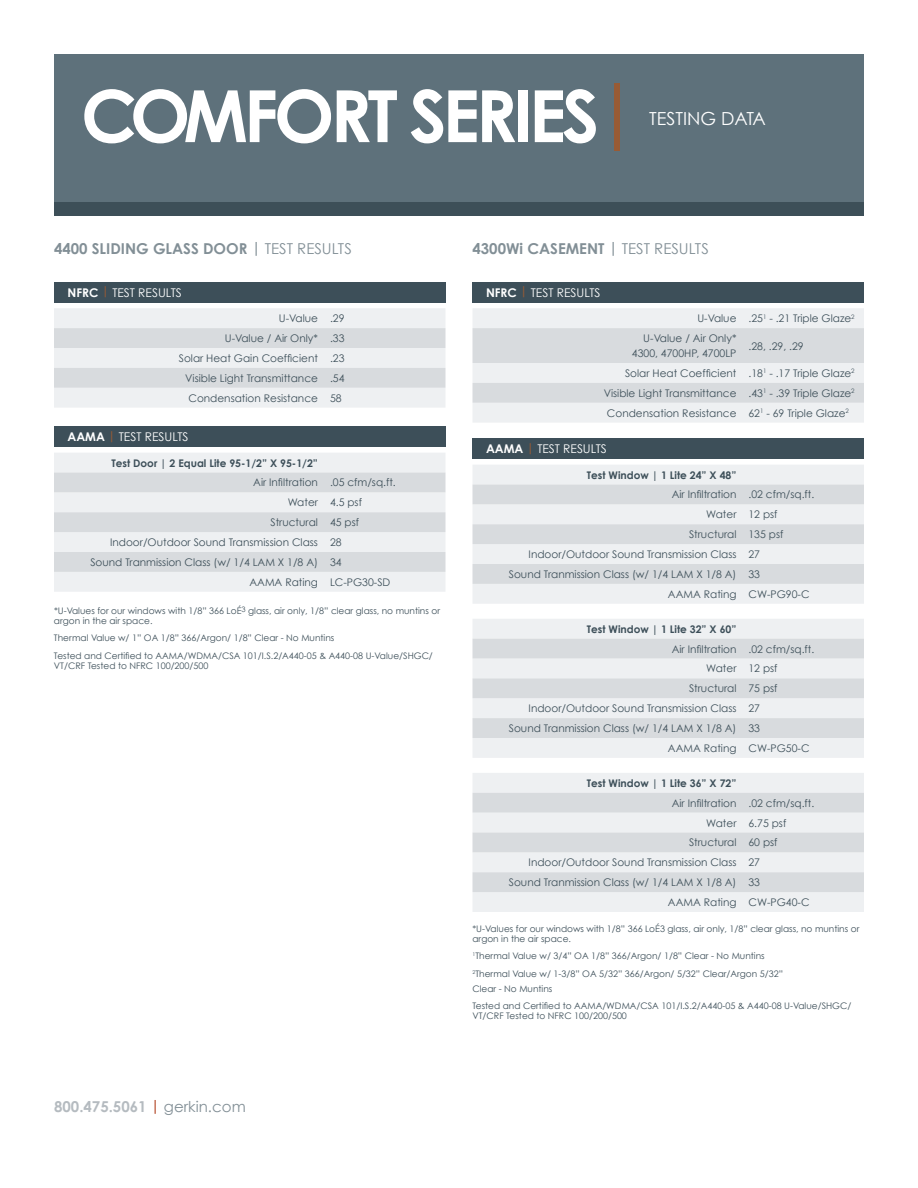
<style>
.page{position:relative;width:918px;height:1188px;background:#fff}
.page>*{position:absolute;margin:0;border:0;box-sizing:border-box;transform-origin:0 0}
.t1{font:700 72px "Century Gothic";color:#fff}
.t2{font:18px "Century Gothic";color:#fff}
.t3{font:700 15px "Century Gothic";color:#828f96}
.t4{font:15px "Century Gothic";color:#828f96}
.t5{font:700 15px "Century Gothic";color:#b5bbc0}
.t6{font:12px "Century Gothic";color:#fff}
.t7{font:700 12px "Century Gothic";color:#fff}
.t8{font:10.5px/20px "Century Gothic";color:#3d4f59}
.t9{font:700 10.5px "Century Gothic";color:#3d4f59}
.t10{font:9px/17.2px "Century Gothic";color:#3d4f59}
.s1{color:#985b35}
.s2{font-weight:700}
.s3{font-weight:700;color:#985b35}
.s4{color:#b54b2b}
.s5{font-weight:400;color:#828f96}
</style>
<div class="page">
<div style="left:54px;top:54px;width:810px;height:155px;background:#5e717b"></div>
<div style="left:54px;top:202px;width:810px;height:14px;background:#3d4f58"></div>
<div style="left:472px;top:282px;width:392px;height:20px;background:#3d4f59"></div>
<div style="left:473px;top:308px;width:391px;height:115px;background:#eef0f2"></div>
<svg style="left:472px;top:328px;width:392px;height:75px;background:#dee0e3"></svg>
<div style="left:472px;top:438px;width:392px;height:21px;background:#3d4f59"></div>
<div style="left:473px;top:465px;width:391px;height:139px;background:#eef0f2"></div>
<svg style="left:472px;top:484px;width:392px;height:100px;background:#e1e3e6"></svg>
<div style="left:472px;top:619px;width:392px;height:139px;background:#eef0f2"></div>
<svg style="left:472px;top:639px;width:392px;height:99px;background:#e0e3e6"></svg>
<div style="left:472px;top:773px;width:392px;height:139px;background:#eef0f2"></div>
<svg style="left:472px;top:793px;width:392px;height:99px;background:#e0e3e6"></svg>
<div style="left:54px;top:282px;width:392px;height:20px;background:#3d4f59"></div>
<svg style="left:54px;top:308px;width:392px;height:100px;background:#e5e7ea"></svg>
<div style="left:54px;top:426px;width:392px;height:21px;background:#3d4f59"></div>
<div style="left:54px;top:453px;width:391px;height:139px;background:#eef0f2"></div>
<svg style="left:54px;top:472px;width:392px;height:100px;background:#e1e3e6"></svg>
<h1 class="t1" style="left:81px;top:71px;width:559px">COMFORT SERIES <span class="s1">|</span></h1>
<h2 class="t2" style="left:649px;top:107px;width:118px">TESTING DATA</h2>
<h3 class="t3" style="left:54px;top:239px;width:128px">4400 SLIDING GLASS</h3>
<h3 class="t4" style="left:203px;top:240px;width:150px"><span class="s2">DOOR |</span> TEST RESULTS</h3>
<p class="t7" style="left:68px;top:285px;width:9px">NFRC</p>
<p class="t6" style="left:102px;top:285px;width:82px"><span class="s3">|</span> TEST RESULTS</p>
<p class="t8" style="left:179px;top:308px;width:167px;text-align:right">U-Value .29<br>U-Value / Air Only* .33<br>Solar Heat Gain Coefficient .23<br>Visible Light Transmittance .54<br>Condensation Resistance 58</p>
<p class="t7" style="left:68px;top:429px;width:11px">AAMA</p>
<p class="t6" style="left:108px;top:429px;width:82px"><span class="s3">|</span> TEST RESULTS</p>
<p class="t9" style="left:111px;top:456px;width:208px">Test Door | 2 Equal Lite 95-1/2” X 95-1/2”</p>
<p class="t8" style="left:253px;top:472px;width:144px">Air Infiltration .05 cfm/sq.ft.</p>
<p class="t8" style="left:288px;top:492px;width:76px">Water 4.5 psf</p>
<p class="t8" style="left:271px;top:512px;width:90px">Structural 45 psf</p>
<p class="t8" style="left:110px;top:532px;width:233px">Indoor/Outdoor Sound Transmission Class 28</p>
<p class="t8" style="left:90px;top:552px;width:253px">Sound Tranmission Class (w/ 1/4 LAM X 1/8 A) 34</p>
<p class="t8" style="left:249px;top:572px;width:142px">AAMA Rating LC-PG30-SD</p>
<p class="t10" style="left:54px;top:605px;width:388px;line-height:10.5px">*U-Values for our windows with 1/8” 366 LoÉ<sup>3</sup> glass, air only, 1/8” clear glass, no muntins or argon in the air space.</p>
<p class="t10" style="left:54px;top:629px;width:380px">Thermal Value w/ 1” OA 1/8” 366/Argon/ 1/8” Clear - No Muntins<br>Tested and Certified to AAMA/WDMA/CSA 101/I.S.2/A440-05 &amp; A440-08 U-Value/SHGC/</p>
<p class="t10" style="left:54px;top:657px;width:156px">VT/CRF Tested to NFRC 100/200/500</p>
<h3 class="t5" style="left:54px;top:1097px;width:193px">800.475.5061 <span class="s4">|</span> <span class="s5">gerkin.com</span></h3>
<h3 class="t3" style="left:472px;top:239px;width:66px">4300Wi CASEMEN</h3>
<h3 class="t4" style="left:598px;top:240px;width:112px"><span class="s2">T |</span> TEST RESULTS</h3>
<p class="t7" style="left:486px;top:285px;width:9px">NFRC</p>
<p class="t6" style="left:520px;top:285px;width:82px"><span class="s3">|</span> TEST RESULTS</p>
<p class="t8" style="left:643px;top:308px;width:213px;text-indent:54px">U-Value .25<sup>1</sup> - .21 Triple Glaze<sup>2<br></sup>U-Value / Air Only*</p>
<p class="t8" style="left:632px;top:343px;width:106px">4300, 4700HP, 4700LP</p>
<p class="t8" style="left:748px;top:336px;width:57px">.28, .29, .29</p>
<p class="t8" style="left:625px;top:363px;width:231px">Solar Heat Coefficient .18<sup>1</sup> - .17 Triple Glaze<sup>2</sup></p>
<p class="t8" style="left:604px;top:383px;width:253px">Visible Light Transmittance .43<sup>1</sup> - .39 Triple Glaze<sup>2</sup></p>
<p class="t8" style="left:607px;top:403px;width:243px">Condensation Resistance 62<sup>1</sup> - 69 Triple Glaze<sup>2</sup></p>
<p class="t7" style="left:486px;top:441px;width:11px">AAMA</p>
<p class="t6" style="left:527px;top:441px;width:82px"><span class="s3">|</span> TEST RESULTS</p>
<p class="t9" style="left:587px;top:468px;width:151px">Test Window | 1 Lite 24” X 48”</p>
<p class="t8" style="left:672px;top:484px;width:144px">Air Infiltration .02 cfm/sq.ft.</p>
<p class="t8" style="left:706px;top:504px;width:73px">Water 12 psf</p>
<p class="t8" style="left:689px;top:524px;width:96px">Structural 135 psf</p>
<p class="t8" style="left:529px;top:544px;width:233px">Indoor/Outdoor Sound Transmission Class 27</p>
<p class="t8" style="left:509px;top:564px;width:253px">Sound Tranmission Class (w/ 1/4 LAM X 1/8 A) 33</p>
<p class="t8" style="left:668px;top:584px;width:143px">AAMA Rating CW-PG90-C</p>
<p class="t9" style="left:587px;top:622px;width:151px">Test Window | 1 Lite 32” X 60”</p>
<p class="t8" style="left:672px;top:639px;width:144px">Air Infiltration .02 cfm/sq.ft.</p>
<p class="t8" style="left:706px;top:658px;width:73px">Water 12 psf</p>
<p class="t8" style="left:689px;top:678px;width:90px">Structural 75 psf</p>
<p class="t8" style="left:529px;top:698px;width:233px">Indoor/Outdoor Sound Transmission Class 27</p>
<p class="t8" style="left:509px;top:718px;width:253px">Sound Tranmission Class (w/ 1/4 LAM X 1/8 A) 33</p>
<p class="t8" style="left:668px;top:738px;width:143px">AAMA Rating CW-PG50-C</p>
<p class="t9" style="left:587px;top:776px;width:151px">Test Window | 1 Lite 36” X 72”</p>
<p class="t8" style="left:672px;top:793px;width:144px">Air Infiltration .02 cfm/sq.ft.</p>
<p class="t8" style="left:706px;top:813px;width:82px">Water 6.75 psf</p>
<p class="t8" style="left:689px;top:832px;width:90px">Structural 60 psf</p>
<p class="t8" style="left:529px;top:852px;width:233px">Indoor/Outdoor Sound Transmission Class 27</p>
<p class="t8" style="left:509px;top:872px;width:253px">Sound Tranmission Class (w/ 1/4 LAM X 1/8 A) 33</p>
<p class="t8" style="left:668px;top:892px;width:143px">AAMA Rating CW-PG40-C</p>
<p class="t10" style="left:472px;top:923px;width:388px;line-height:10.5px">*U-Values for our windows with 1/8” 366 LoÉ3 glass, air only, 1/8” clear glass, no muntins or argon in the air space.</p>
<p class="t10" style="left:472px;top:947px;width:312px"><sup>1</sup>Thermal Value w/ 3/4” OA 1/8” 366/Argon/ 1/8” Clear - No Muntins<br><sup>2</sup>Thermal Value w/ 1-3/8” OA 5/32” 366/Argon/ 5/32” Clear/Argon 5/32”</p>
<p class="t10" style="left:473px;top:979px;width:380px">Clear - No Muntins<br>Tested and Certified to AAMA/WDMA/CSA 101/I.S.2/A440-05 &amp; A440-08 U-Value/SHGC/</p>
<p class="t10" style="left:473px;top:1007px;width:156px">VT/CRF Tested to NFRC 100/200/500</p>
</div>
